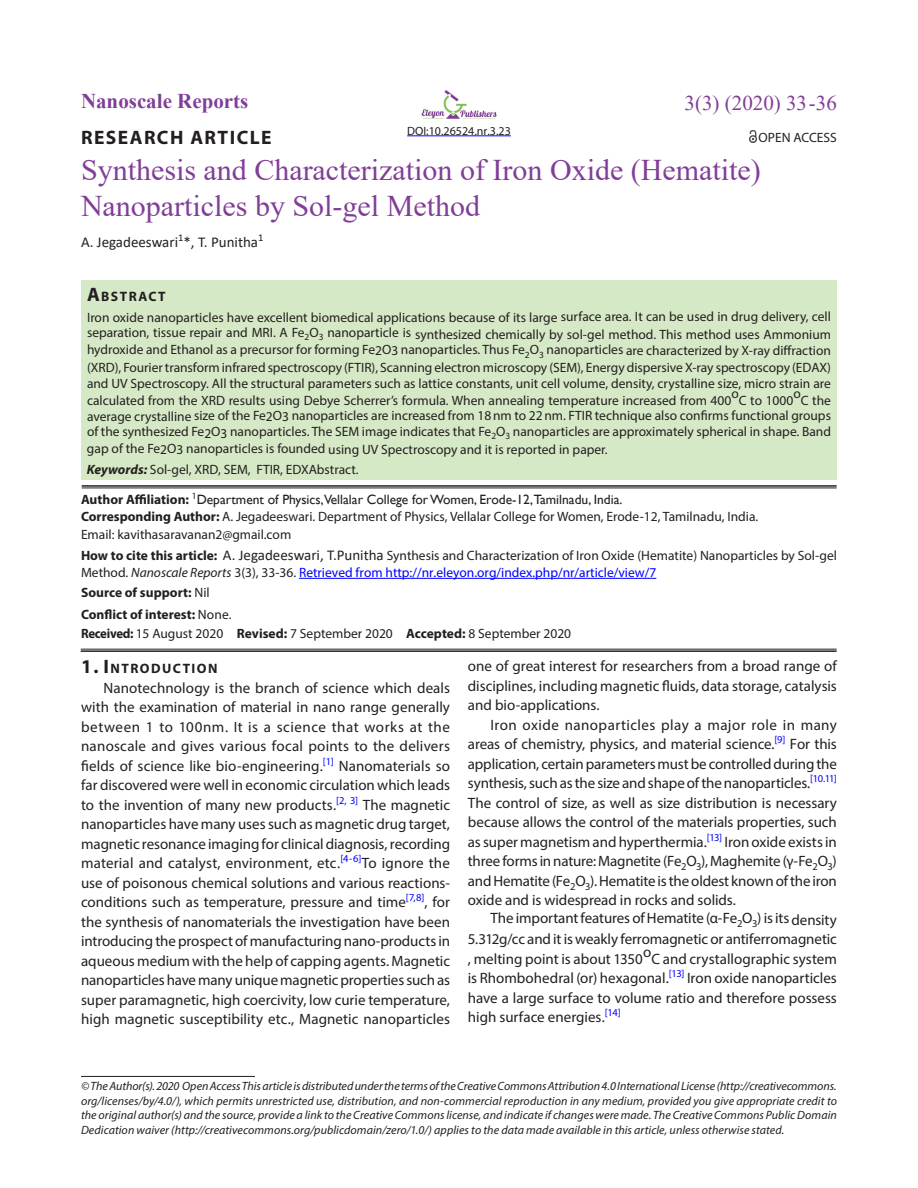
<style>
.page{position:relative;width:918px;height:1188px;background:#fff}
.page>*{position:absolute;margin:0;border:0;box-sizing:border-box;transform-origin:0 0}
.article_head{font:30px/36px "Times New Roman";color:#813e97}
.article_head-2{font:700 21px "Times New Roman";color:#813e97}
.Table_text{font:21px "Times New Roman";color:#813e97}
.A{font:700 19.5px "Myriad Pro";letter-spacing:.075em;color:#231f20}
.text{font:15px/19.5px "Myriad Pro";letter-spacing:-.005em;color:#231f20;text-align:justify}
.author{font:15px "Calibri";color:#231f20}
.A-2{font:700 13.65px "Myriad Pro";letter-spacing:.105em;color:#231f20}
.Abstract{font:13.5px/16.5px "Myriad Pro";color:#231f20}
.affiliation{font:13.5px/17.2px "Myriad Pro";color:#231f20}
.affiliation-2{font:700 13.5px "Myriad Pro";color:#231f20}
.Abstract-2{font:700 13.5px "Myriad Pro";color:#231f20}
.Bottom_1st_page{font:italic 12px/14.4px "Myriad Pro";letter-spacing:.005em;color:#231f20;text-align:justify}
.Abstract-3{font:12px "Myriad Pro";color:#231f20}
.s1{font-size:19.5px}
.s2{font-weight:700;font-style:italic}
.s3{font-weight:700}
.s4{font-family:"Gill Sans"}
.s5{font-family:"Calibri";font-size:15px}
.s6{font-style:italic}
.s7{color:#00f}
.s8{font-weight:400}
</style>
<div class="page">
<hr style="left:81px;top:1076px;width:174px;height:1px;background:#231f20">
<div style="left:81px;top:280px;width:756px;height:200px;background:#d6e9c6"></div>
<hr style="left:299px;top:578px;width:357px;height:1px;background:#00f">
<hr style="left:82px;top:485px;width:755px;height:2px;background:#231f20">
<hr style="left:82px;top:488px;width:755px;height:1px;background:#231f20">
<hr style="left:81px;top:649px;width:756px;height:1px;background:#231f20">
<hr style="left:81px;top:650px;width:756px;height:2px;background:#231f20">
<svg style="left:749px;top:130px;width:8px;height:13px"></svg>
<img style="left:421px;top:90px;width:76px;height:29px">
<hr style="left:407px;top:136px;width:104px;height:1px;background:#00f">
<p class="article_head-2" style="left:81px;top:85px;width:169px">Nanoscale Reports</p>
<p class="Table_text" style="left:685px;top:88px;width:154px">3(3) (2020) 33 -36</p>
<p class="Abstract-3" style="left:407px;top:123px;width:105px">DOI:10.26524.nr.3.23</p>
<p class="A" style="left:81px;top:124px;width:192px">RESEARCH ARTICLE</p>
<p class="Abstract" style="left:759px;top:129px;width:80px">OPEN ACCESS</p>
<p class="article_head" style="left:81px;top:151px;width:681px">Synthesis and Characterization of Iron Oxide (Hematite)<br>Nanoparticles by Sol-gel Method</p>
<p class="author" style="left:81px;top:232px;width:184px">A. Jegadeeswari<sup>1</sup>*, T. Punitha<sup>1</sup></p>
<p class="A-2" style="left:87px;top:288px;width:80px"><span class="s1">A</span>BSTRACT</p>
<p class="Abstract" style="left:87px;top:309px;width:746px">Iron oxide nanoparticles have excellent biomedical applications because of its large surface area. It can be used in drug delivery, cell separation, tissue repair and MRI. A Fe<sub>2</sub>O<sub>3</sub> nanoparticle is synthesized chemically by sol-gel method. This method uses Ammonium</p>
<p class="Abstract" style="left:87px;top:340px;width:746px;line-height:18px">hydroxide and Ethanol as a precursor for forming Fe2O3 nanoparticles. Thus Fe<sub>2</sub>O<sub>3</sub> nanoparticles are characterized by X-ray diffraction (XRD), Fourier transform infrared spectroscopy (FTIR), Scanning electron microscopy (SEM), Energy dispersive X-ray spectroscopy (EDAX)</p>
<p class="Abstract" style="left:87px;top:375px;width:745px">and UV Spectroscopy. All the structural parameters such as lattice constants, unit cell volume, density, crystalline size, micro strain are calculated from the XRD results using Debye Scherrer’s formula. When annealing temperature increased from 400</p>
<p class="Abstract" style="left:793px;top:385px;width:9px">o</p>
<p class="Abstract" style="left:87px;top:392px;width:746px;line-height:15px;text-align:right">C the<br>average crystalline size of the Fe2O3 nanoparticles are increased from 18nm to 22nm. FTIR technique also confirms functional groups</p>
<p class="Abstract" style="left:87px;top:422px;width:745px;line-height:18px">of the synthesized Fe2O3 nanoparticles. The SEM image indicates that Fe<sub>2</sub>O<sub>3</sub> nanoparticles are approximately spherical in shape. Band gap of the Fe2O3 nanoparticles is founded using UV Spectroscopy and it is reported in paper.</p>
<p class="Abstract" style="left:87px;top:461px;width:273px"><span class="s2">Keywords:</span> Sol-gel, XRD, SEM, FTIR, EDXAbstract.</p>
<p class="Abstract" style="left:731px;top:385px;width:9px">o</p>
<p class="Abstract" style="left:739px;top:392px;width:56px">C to 1000</p>
<p class="affiliation" style="left:81px;top:491px;width:679px"><span class="s3">Author Affiliation:</span> <sup>1</sup><span class="s4">Department of Physics,Vellalar College for Women, Erode-12,Tamilnadu, India.<br></span><span class="s3">Corresponding Author:</span> A. Jegadeeswari. Department of Physics, Vellalar College for Women, Erode-12, Tamilnadu, India.<br>Email: kavithasaravanan2@gmail.com</p>
<p class="affiliation" style="left:81px;top:546px;width:757px"><span class="s3">How to cite this article:</span> <span class="s5">A. Jegadeeswari, T.Punitha</span> Synthesis and Characterization of Iron Oxide (Hematite) Nanoparticles by Sol-gel<br>Method. <span class="s6">Nanoscale Reports</span> 3(3), 33-36. <span class="s7">Retrieved from http://nr.eleyon.org/index.php/nr/article/view/7</span></p>
<p class="Abstract-2" style="left:81px;top:584px;width:130px">Source of support: <span class="s8">Nil</span></p>
<p class="affiliation-2" style="left:81px;top:606px;width:152px">Conflict of interest: <span class="s8">None.</span></p>
<p class="affiliation" style="left:81px;top:624px;width:492px"><span class="s3">Received:</span> 15 August 2020 <span class="s3">Revised:</span> 7 September 2020 <span class="s3">Accepted:</span> 8 September 2020</p>
<p class="A-2" style="left:81px;top:660px;width:138px"><span class="s1">1. I</span>NTRODUCTION</p>
<p class="text" style="left:81px;top:678px;width:371px;text-indent:22px">Nanotechnology is the branch of science which deals with the examination of material in nano range generally between 1 to 100nm. It is a science that works at the nanoscale and gives various focal points to the delivers fields of science like bio-engineering.<sup>[1]</sup> Nanomaterials so far discovered were well in economic circulation which leads to the invention of many new products.<sup>[2,</sup> <sup>3]</sup> The magnetic nanoparticles have many uses such as magnetic drug target, magnetic resonance imaging for clinical diagnosis, recording material and catalyst, environment, etc.<sup>[4-6]</sup>To ignore the use of poisonous chemical solutions and various reactions&shy;conditions such as temperature, pressure and time<sup>[7,8]</sup>, for the synthesis of nanomaterials the investigation have been introducing the prospect of manufacturing nano-products in aqueous medium with the help of capping agents. Magnetic nanoparticles have many unique magnetic properties such as super paramagnetic, high coercivity, low curie temperature, high magnetic susceptibility etc., Magnetic nanoparticles</p>
<p class="text" style="left:468px;top:656px;width:371px">one of great interest for researchers from a broad range of disciplines, including magnetic fluids, data storage, catalysis and bio-applications.</p>
<p class="text" style="left:468px;top:715px;width:371px;text-indent:22px">Iron oxide nanoparticles play a major role in many areas of chemistry, physics, and material science.<sup>[9]</sup> For this application, certain parameters must be controlled during the synthesis, such as the size and shape of the nanoparticles.<sup>[10.11] </sup>The control of size, as well as size distribution is necessary because allows the control of the materials properties, such as super magnetism and hyperthermia.<sup>[13]</sup> Iron oxide exists in three forms in nature: Magnetite (Fe<sub>2</sub>O<sub>3</sub>), Maghemite (γ-Fe<sub>2</sub>O<sub>3</sub>) and Hematite (Fe<sub>2</sub>O<sub>3</sub>). Hematite is the oldest known of the iron oxide and is widespread in rocks and solids.</p>
<p class="text" style="left:468px;top:908px;width:371px;line-height:21px;text-align:right">The important features of Hematite (α-Fe<sub>2</sub>O<sub>3</sub>) is its density<br>5.312g/cc and it is weakly ferromagnetic or antiferromagnetic</p>
<p class="text" style="left:468px;top:949px;width:176px">, melting point is about 1350</p>
<p class="text" style="left:643px;top:942px;width:10px">o</p>
<p class="text" style="left:468px;top:949px;width:371px;text-indent:184px">C and crystallographic system is Rhombohedral (or) hexagonal.<sup>[13]</sup> Iron oxide nanoparticles have a large surface to volume ratio and therefore possess high surface energies.<sup>[14]</sup></p>
<p class="Bottom_1st_page" style="left:81px;top:1079px;width:757px">© The Author(s). 2020 Open Access This article is distributed under the terms of the Creative Commons Attribution 4.0 International License (http://creativecommons. org/licenses/by/4.0/), which permits unrestricted use, distribution, and non-commercial reproduction in any medium, provided you give appropriate credit to the original author(s) and the source, provide a link to the Creative Commons license, and indicate if changes were made. The Creative Commons Public Domain Dedication waiver (http://creativecommons.org/publicdomain/zero/1.0/) applies to the data made available in this article, unless otherwise stated.</p>
</div>
